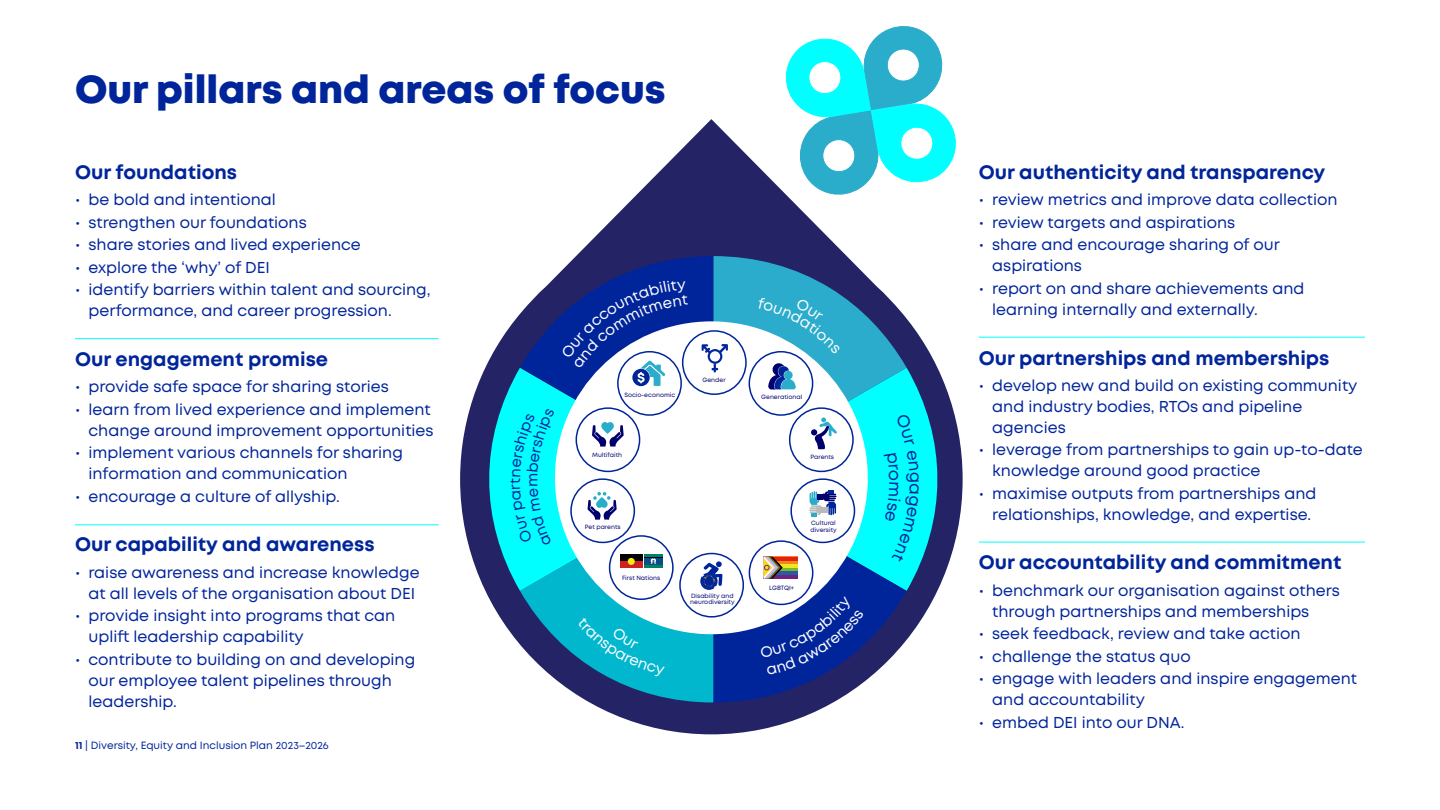
<style>
.page{position:relative;width:1440px;height:810px;background:#fff}
.page>*{position:absolute;margin:0;border:0;box-sizing:border-box;transform-origin:0 0}
.Page_heading{font:800 39px "Mont";color:#00259b}
.Body_copy{font:700 19.5px "Mont";color:#00259b}
.Body_copy-2{font:15.75px/21px "Mont";color:#00259b}
.Body_copy-3{font:14.92px "Mont";color:#00259b}
.Table_copy{font:10.5px "Mont";color:#00259b}
.Body_copy-4{font:6.15px/6.1px "Mont";color:#00006e}
.s1{font-weight:700}
</style>
<div class="page">
<hr style="left:75px;top:338px;width:364px;height:1px;background:#0ff">
<hr style="left:75px;top:524px;width:364px;height:1px;background:#0ff">
<hr style="left:979px;top:337px;width:386px;height:1px;background:#0ff">
<hr style="left:979px;top:542px;width:386px;height:1px;background:#0ff">
<svg style="left:785px;top:26px;width:163px;height:93px"></svg>
<svg style="left:460px;top:119px;width:503px;height:615px"></svg>
<svg style="left:479px;top:256px;width:469px;height:446px"></svg>
<h1 class="Page_heading" style="left:75px;top:64px;width:592px">Our pillars and areas of focus</h1>
<p class="Body_copy" style="left:75px;top:160px;width:164px">Our foundations</p>
<p class="Body_copy-2" style="left:75px;top:189px;width:202px">• be bold and intentional</p>
<p class="Body_copy-2" style="left:75px;top:212px;width:233px">• strengthen our foundations</p>
<p class="Body_copy-2" style="left:75px;top:234px;width:287px">• share stories and lived experience</p>
<p class="Body_copy-2" style="left:75px;top:257px;width:196px">• explore the ‘why’ of DEI</p>
<p class="Body_copy-2" style="left:88px;top:279px;width:344px;text-indent:-14px">• identify barriers within talent and sourcing, performance, and career progression.</p>
<p class="Body_copy" style="left:75px;top:347px;width:255px">Our engagement promise</p>
<p class="Body_copy-2" style="left:75px;top:376px;width:315px">• provide safe space for sharing stories</p>
<p class="Body_copy-2" style="left:75px;top:399px;width:360px;text-align:right">• learn from lived experience and implement change around improvement opportunities</p>
<p class="Body_copy-2" style="left:88px;top:442px;width:316px;text-indent:-14px">• implement various channels for sharing information and communication</p>
<p class="Body_copy-2" style="left:75px;top:486px;width:266px">• encourage a culture of allyship.</p>
<p class="Body_copy" style="left:75px;top:532px;width:301px">Our capability and awareness</p>
<p class="Body_copy-2" style="left:75px;top:562px;width:346px;text-align:center">• raise awareness and increase knowledge at all levels of the organisation about DEI</p>
<p class="Body_copy-2" style="left:88px;top:605px;width:308px;text-indent:-14px">• provide insight into programs that can uplift leadership capability</p>
<p class="Body_copy-2" style="left:88px;top:649px;width:328px;text-indent:-14px">• contribute to building on and developing our employee talent pipelines through leadership.</p>
<p class="Table_copy" style="left:75px;top:738px;width:255px"><span class="s1">11</span> | Diversity, Equity and Inclusion Plan 2023–2026</p>
<p class="Body_copy-3" style="left:505px;top:484px;width:8px;rotate:-90deg">t</p>
<p class="Body_copy-3" style="left:523px;top:487px;width:16px;rotate:-90deg">m</p>
<p class="Body_copy-4" style="left:624px;top:392px;width:52px">Socio-economic</p>
<p class="Body_copy-4" style="left:592px;top:452px;width:31px">Multifaith</p>
<p class="Body_copy-4" style="left:702px;top:377px;width:25px">Gender</p>
<p class="Body_copy-4" style="left:585px;top:524px;width:37px">Pet parents</p>
<p class="Body_copy-4" style="left:622px;top:575px;width:40px">First Nations</p>
<p class="Body_copy-4" style="left:690px;top:593px;width:46px">Disability and neurodiversity</p>
<p class="Body_copy-4" style="left:761px;top:394px;width:43px">Generational</p>
<p class="Body_copy-4" style="left:810px;top:454px;width:25px">Parents</p>
<p class="Body_copy-4" style="left:810px;top:520px;width:28px">Cultural diversity</p>
<p class="Body_copy-4" style="left:769px;top:585px;width:26px">LGBTQI+</p>
<p class="Body_copy" style="left:979px;top:160px;width:348px">Our authenticity and transparency</p>
<p class="Body_copy-2" style="left:979px;top:189px;width:360px">• review metrics and improve data collection</p>
<p class="Body_copy-2" style="left:979px;top:212px;width:258px">• review targets and aspirations</p>
<p class="Body_copy-2" style="left:992px;top:234px;width:289px;text-indent:-14px">• share and encourage sharing of our aspirations</p>
<p class="Body_copy-2" style="left:992px;top:278px;width:314px;text-indent:-14px">• report on and share achievements and learning internally and externally.</p>
<p class="Body_copy" style="left:979px;top:345px;width:352px">Our partnerships and memberships</p>
<p class="Body_copy-2" style="left:992px;top:375px;width:367px;text-indent:-14px">• develop new and build on existing community and industry bodies, RTOs and pipeline agencies</p>
<p class="Body_copy-2" style="left:992px;top:439px;width:372px;text-indent:-14px">• leverage from partnerships to gain up-to-date knowledge around good practice</p>
<p class="Body_copy-2" style="left:979px;top:483px;width:339px;text-align:center">• maximise outputs from partnerships and relationships, knowledge, and expertise.</p>
<p class="Body_copy" style="left:979px;top:550px;width:364px">Our accountability and commitment</p>
<p class="Body_copy-2" style="left:992px;top:580px;width:349px;text-indent:-14px">• benchmark our organisation against others through partnerships and memberships</p>
<p class="Body_copy-2" style="left:979px;top:623px;width:323px">• seek feedback, review and take action</p>
<p class="Body_copy-2" style="left:979px;top:646px;width:214px">• challenge the status quo</p>
<p class="Body_copy-2" style="left:992px;top:668px;width:366px;text-indent:-14px">• engage with leaders and inspire engagement and accountability</p>
<p class="Body_copy-2" style="left:979px;top:712px;width:207px">• embed DEI into our DNA.</p>
</div>
